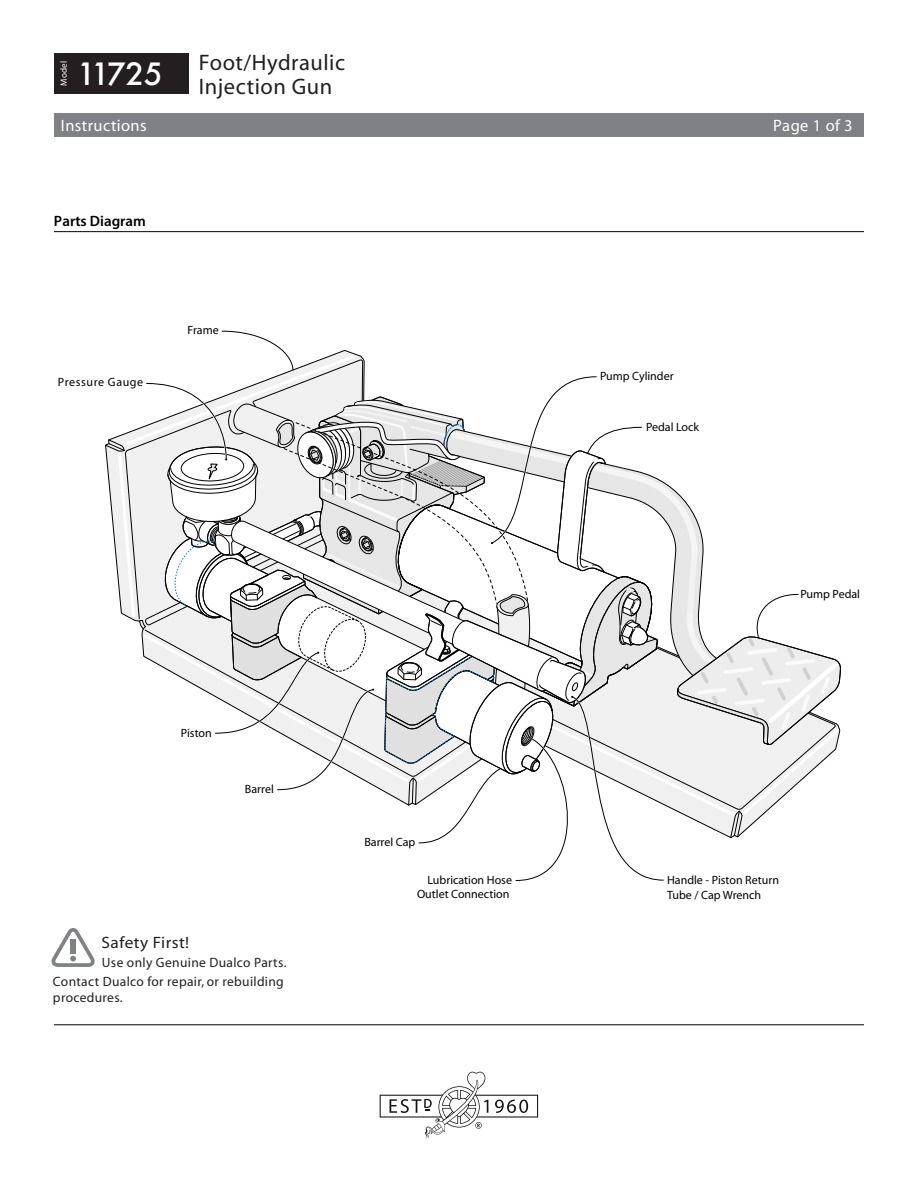
<style>
.page{position:relative;width:918px;height:1188px;background:#fff}
.page>*{position:absolute;margin:0;border:0;box-sizing:border-box;transform-origin:0 0}
.t1{font:500 30px "Futura";letter-spacing:-.045em;color:#fff}
.t2{font:22.5px/24px "Myriad";letter-spacing:.025em;color:#231f20}
.t3{font:16.5px "Myriad";letter-spacing:.025em;color:#fff}
.t4{font:16.5px "Myriad";letter-spacing:.025em;color:#231f20;scale:1.05 1}
.t5{font:600 15px "Myriad Pro";color:#000}
.t6{font:13.5px/19px "Myriad";letter-spacing:.025em;color:#231f20;text-align:right}
.t7{font:12px/14.4px "Myriad";color:#000}
.t8{font:12px "Myriad";letter-spacing:.05em;color:#000}
.t9{font:9px "Myriad";letter-spacing:.025em;color:#fff}
</style>
<div class="page">
<div style="left:54px;top:113px;width:810px;height:24px;background:#808184"></div>
<svg style="left:380px;top:1072px;width:158px;height:66px"></svg>
<div style="left:54px;top:53px;width:135px;height:41px;background:#231f20"></div>
<hr style="left:54px;top:1024px;width:810px;height:1px;background:#000">
<hr style="left:54px;top:231px;width:810px;height:1px;background:#000">
<svg style="left:51px;top:928px;width:44px;height:39px"></svg>
<svg style="left:105px;top:331px;width:736px;height:550px"></svg>
<p class="t9" style="left:59px;top:86px;width:26px;rotate:-90deg">Model</p>
<p class="t1" style="left:77px;top:53px;width:87px">11725</p>
<p class="t2" style="left:199px;top:51px;width:148px">Foot/Hydraulic<br>Injection Gun</p>
<p class="t3" style="left:61px;top:117px;width:87px">Instructions</p>
<p class="t5" style="left:54px;top:212px;width:93px">Parts Diagram</p>
<p class="t8" style="left:58px;top:376px;width:87px">Pressure Gauge</p>
<p class="t7" style="left:188px;top:323px;width:33px">Frame</p>
<p class="t7" style="left:181px;top:726px;width:33px">Piston</p>
<p class="t7" style="left:245px;top:782px;width:30px">Barrel</p>
<p class="t4" style="left:102px;top:934px;width:85px">Safety First!</p>
<p class="t6" style="left:53px;top:953px;width:235px">Use only Genuine Dualco Parts.<br>Contact Dualco for repair, or rebuilding</p>
<p class="t6" style="left:53px;top:988px;width:71px">procedures.</p>
<p class="t7" style="left:364px;top:836px;width:52px">Barrel Cap</p>
<p class="t7" style="left:417px;top:873px;width:97px;text-align:right">Lubrication Hose<br>Outlet Connection</p>
<p class="t3" style="left:773px;top:117px;width:81px">Page 1 of 3</p>
<p class="t7" style="left:600px;top:370px;width:75px">Pump Cylinder</p>
<p class="t7" style="left:646px;top:421px;width:55px">Pedal Lock</p>
<p class="t7" style="left:800px;top:587px;width:61px">Pump Pedal</p>
<p class="t7" style="left:667px;top:873px;width:113px">Handle - Piston Return<br>Tube / Cap Wrench</p>
</div>
